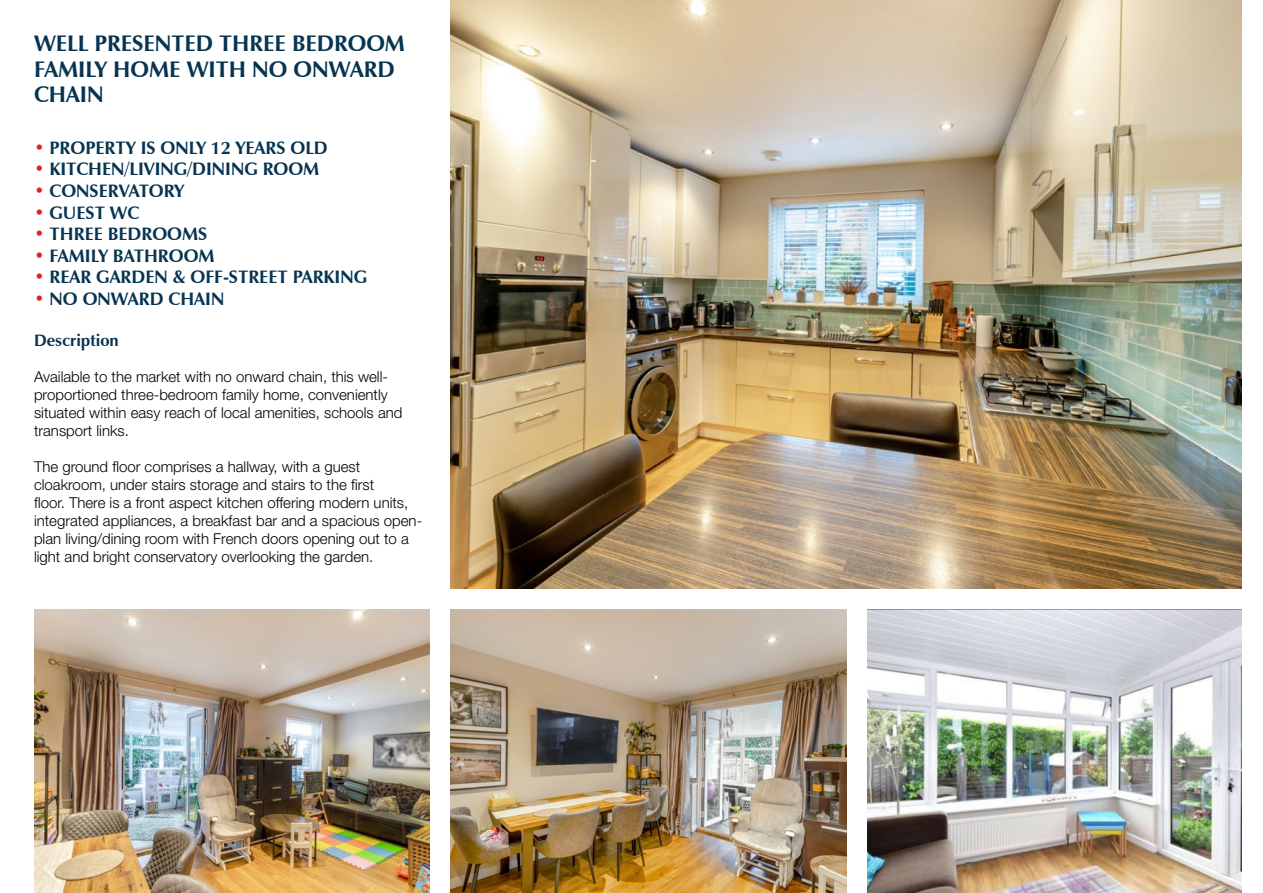
<style>
.page{position:relative;width:1263px;height:893px;background:#fff}
.page>*{position:absolute;margin:0;border:0;box-sizing:border-box;transform-origin:0 0}
.t1{font:700 22.5px/25.5px "Zapf Humanist 601 BT";color:#063451}
.t2{font:700 18px "Zapf Humanist 601 BT";color:#063451}
.t3{font:700 16.5px "Zapf Humanist 601 BT";color:#063451}
.t4{font:300 15px/18px "Helvetica Neue LT Std";color:#000}
.s1{color:#e22126}
</style>
<div class="page">
<img style="left:867px;top:609px;width:375px;height:284px">
<img style="left:451px;top:609px;width:395px;height:284px">
<img style="left:34px;top:609px;width:395px;height:284px">
<img style="left:451px;top:0;width:791px;height:588px">
<h1 class="t1" style="left:34px;top:31px;width:373px">WELL PRESENTED THREE BEDROOM<br>FAMILY HOME WITH NO ONWARD<br>CHAIN</h1>
<p class="t2" style="left:34px;top:136px;width:295px"><span class="s1">•</span> PROPERTY IS ONLY 12 YEARS OLD</p>
<p class="t2" style="left:34px;top:158px;width:287px"><span class="s1">•</span> KITCHEN/LIVING/DINING ROOM</p>
<p class="t2" style="left:34px;top:180px;width:152px"><span class="s1">•</span> CONSERVATORY</p>
<p class="t2" style="left:34px;top:201px;width:107px"><span class="s1">•</span> GUEST WC</p>
<p class="t2" style="left:34px;top:223px;width:175px"><span class="s1">•</span> THREE BEDROOMS</p>
<p class="t2" style="left:34px;top:244px;width:182px"><span class="s1">•</span> FAMILY BATHROOM</p>
<p class="t2" style="left:34px;top:266px;width:334px"><span class="s1">•</span> REAR GARDEN &amp; OFF-STREET PARKING</p>
<p class="t2" style="left:34px;top:288px;width:192px"><span class="s1">•</span> NO ONWARD CHAIN</p>
<p class="t3" style="left:34px;top:331px;width:86px">Description</p>
<p class="t4" style="left:34px;top:368px;width:370px">Available to the market with no onward chain, this well&shy;proportioned three-bedroom family home, conveniently situated within easy reach of local amenities, schools and transport links.</p>
<p class="t4" style="left:34px;top:458px;width:390px">The ground floor comprises a hallway, with a guest cloakroom, under stairs storage and stairs to the first<br>floor. There is a front aspect kitchen offering modern units, integrated appliances, a breakfast bar and a spacious open&shy;plan living/dining room with French doors opening out to a light and bright conservatory overlooking the garden.</p>
</div>
